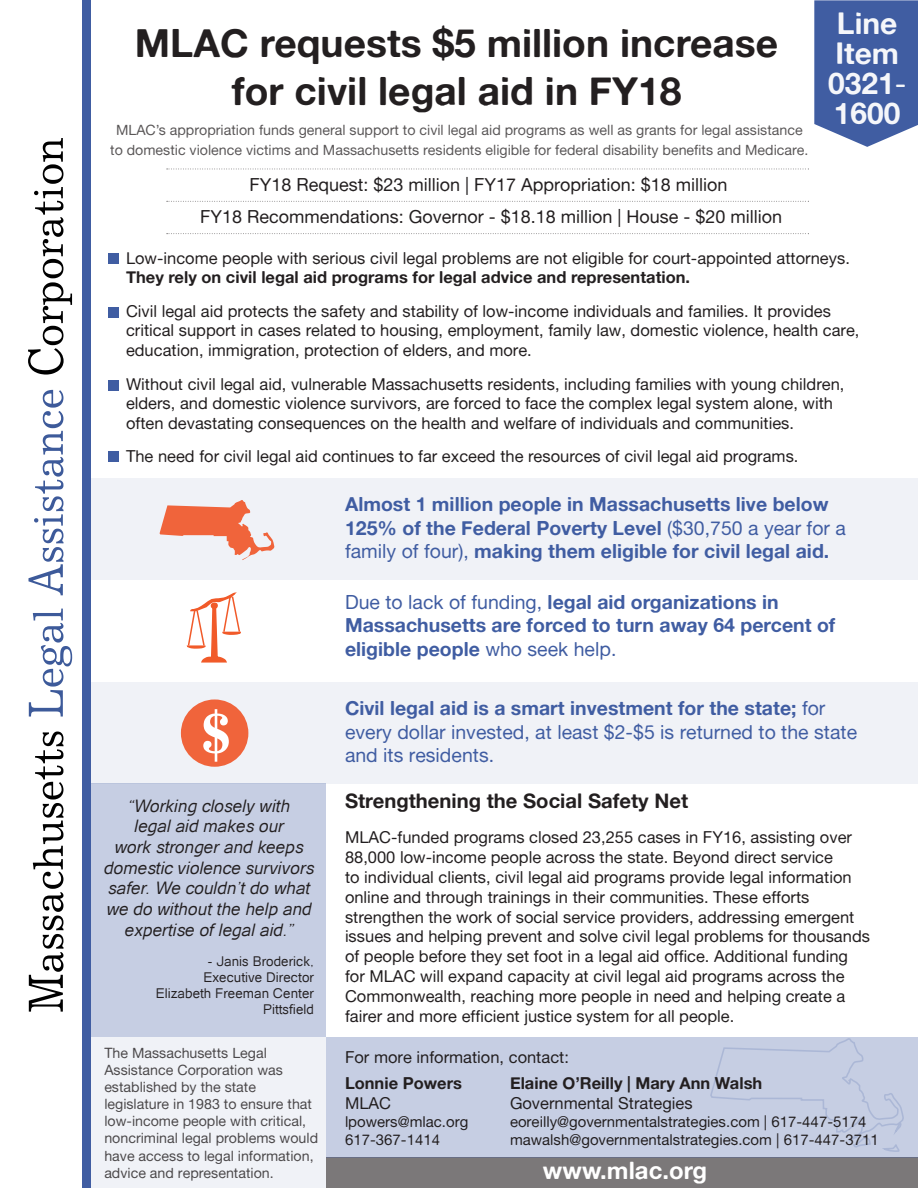
<style>
.page{position:relative;width:918px;height:1188px;background:#fff}
.page>*{position:absolute;margin:0;border:0;box-sizing:border-box;transform-origin:0 0}
.t1{font:700 57px "Excelsior LT";color:#fff}
.t2{font:39px/48px "Alte Haas Grotesk Bold";color:#231f20;text-align:center}
.t3{font:30px/30px "Alte Haas Grotesk Bold";color:#fff}
.t4{font:24px "Alte Haas Grotesk Bold";color:#fff}
.t5{font:20.25px "Alte Haas Grotesk Bold";color:#231f20}
.t6{font:19.5px/23.4px "Alte Haas Grotesk Bold";color:#405da2}
.t7{font:19.5px/23.4px "Alte Haas Grotesk";color:#405da2}
.t8{font:18px "Alte Haas Grotesk";color:#231f20}
.t9{font:italic 17.25px/20.7px "Catriel";color:#231f20;text-align:center}
.t10{font:16.5px/19.8px "Alte Haas Grotesk";color:#231f20}
.t11{font:16.5px "Alte Haas Grotesk Bold";color:#231f20}
.t12{font:15px "Alte Haas Grotesk";color:#231f20}
.t13{font:14.25px/17.1px "Alte Haas Grotesk";color:#231f20;text-align:center}
.t14{font:13.5px "Catriel";color:#231f20}
.s1{font-family:"Alte Haas Grotesk"}
.s2{font-family:"Alte Haas Grotesk Bold"}
</style>
<div class="page">
<svg style="left:814px;top:0;width:104px;height:147px;background:#4f6aa9"></svg>
<div style="left:89px;top:1037px;width:237px;height:151px;background:#f0f2f7"></div>
<div style="left:326px;top:1158px;width:592px;height:30px;background:#7b7879"></div>
<div style="left:326px;top:1037px;width:591px;height:121px;background:#c6cee3"></div>
<div style="left:82px;top:0;width:9px;height:1188px;background:#405da2"></div>
<div style="left:91px;top:479px;width:827px;height:101px;background:#f0f2f7"></div>
<div style="left:89px;top:682px;width:829px;height:101px;background:#f0f2f7"></div>
<div style="left:91px;top:783px;width:235px;height:254px;background:#c6cee3"></div>
<svg style="left:710px;top:1038px;width:194px;height:114px"></svg>
<div style="left:181px;top:699px;width:67px;height:68px;background:#f0643b;border-radius:50%"></div>
<svg style="left:186px;top:592px;width:55px;height:162px"></svg>
<svg style="left:160px;top:500px;width:115px;height:60px"></svg>
<img style="left:28px;top:171px;width:45px;height:841px">
<img style="left:28px;top:326px;width:36px;height:82px">
<img style="left:34px;top:138px;width:29px;height:69px">
<svg style="left:167px;top:201px;width:642px;height:1px"></svg>
<svg style="left:167px;top:169px;width:642px;height:1px"></svg>
<div style="left:108px;top:308px;width:11px;height:10px;background:#405da2"></div>
<div style="left:108px;top:380px;width:11px;height:10px;background:#405da2"></div>
<div style="left:108px;top:452px;width:11px;height:10px;background:#405da2"></div>
<div style="left:108px;top:253px;width:11px;height:11px;background:#405da2"></div>
<svg style="left:167px;top:233px;width:642px;height:1px"></svg>
<p class="t2" style="left:135px;top:19px;width:645px">MLAC requests $5 million increase for civil legal aid in FY18</p>
<p class="t13" style="left:110px;top:120px;width:700px;line-height:19.8px">MLAC’s appropriation funds general support to civil legal aid programs as well as grants for legal assistance to domestic violence victims and Massachusetts residents eligible for federal disability benefits and Medicare.</p>
<p class="t8" style="left:249px;top:174px;width:480px">FY18 Request: $23 million | FY17 Appropriation: $18 million</p>
<p class="t8" style="left:200px;top:205px;width:584px">FY18 Recommendations: Governor - $18.18 million | House - $20 million</p>
<h3 class="t3" style="left:828px;top:7px;width:80px">Line<br>Item<br>0321<span class="s1">-<br></span>1600</h3>
<p class="t10" style="left:126px;top:248px;width:725px">Low-income people with serious civil legal problems are not eligible for court-appointed attorneys.<br><span class="s2">They rely on civil legal aid programs for legal advice and representation.</span></p>
<p class="t10" style="left:126px;top:301px;width:735px">Civil legal aid protects the safety and stability of low-income individuals and families. It provides critical support in cases related to housing, employment, family law, domestic violence, health care, education, immigration, protection of elders, and more.</p>
<p class="t10" style="left:126px;top:374px;width:720px">Without civil legal aid, vulnerable Massachusetts residents, including families with young children, elders, and domestic violence survivors, are forced to face the complex legal system alone, with often devastating consequences on the health and welfare of individuals and communities.</p>
<p class="t10" style="left:126px;top:446px;width:674px">The need for civil legal aid continues to far exceed the resources of civil legal aid programs.</p>
<p class="t6" style="left:345px;top:492px;width:502px">Almost 1 million people in Massachusetts live below<br>125% of the Federal Poverty Level <span class="s1">($30,750 a year for a family of four),</span> making them eligible for civil legal aid.</p>
<p class="t1" style="left:200px;top:700px;width:33px">$</p>
<p class="t9" style="left:104px;top:795px;width:212px">“Working closely with<br>legal aid makes our<br>work stronger and keeps domestic violence survivors safer. We couldn’t do what we do without the help and expertise of legal aid.”</p>
<p class="t14" style="left:208px;top:953px;width:108px">- Janis Broderick,</p>
<p class="t14" style="left:203px;top:969px;width:112px">Executive Director</p>
<p class="t14" style="left:156px;top:985px;width:160px">Elizabeth Freeman Center</p>
<p class="t14" style="left:263px;top:1002px;width:53px">Pittsfield</p>
<p class="t13" style="left:104px;top:1044px;width:215px;text-align:left">The Massachusetts Legal<br>Assistance Corporation was established by the state legislature in 1983 to ensure that low-income people with critical, noncriminal legal problems would have access to legal information, advice and representation.</p>
<p class="t6" style="left:345px;top:590px;width:492px"><span class="s1">Due to lack of funding,</span> legal aid organizations in<br>Massachusetts are forced to turn away 64 percent of eligible people <span class="s1">who seek help.</span></p>
<p class="t7" style="left:345px;top:697px;width:514px"><span class="s2">Civil legal aid is a smart investment for the state;</span> for every dollar invested, at least $2-$5 is returned to the state and its residents.</p>
<p class="t5" style="left:345px;top:788px;width:345px">Strengthening the Social Safety Net</p>
<p class="t10" style="left:345px;top:827px;width:527px">MLAC-funded programs closed 23,255 cases in FY16, assisting over 88,000 low-income people across the state. Beyond direct service<br>to individual clients, civil legal aid programs provide legal information online and through trainings in their communities. These efforts strengthen the work of social service providers, addressing emergent issues and helping prevent and solve civil legal problems for thousands of people before they set foot in a legal aid office. Additional funding for MLAC will expand capacity at civil legal aid programs across the Commonwealth, reaching more people in need and helping create a fairer and more efficient justice system for all people.</p>
<p class="t10" style="left:345px;top:1047px;width:226px">For more information, contact:</p>
<p class="t11" style="left:345px;top:1073px;width:119px">Lonnie Powers</p>
<p class="t10" style="left:345px;top:1093px;width:48px">MLAC</p>
<p class="t12" style="left:345px;top:1112px;width:125px">lpowers@mlac.org</p>
<p class="t12" style="left:345px;top:1130px;width:97px">617-367-1414</p>
<p class="t11" style="left:510px;top:1073px;width:254px">Elaine O’Reilly | Mary Ann Walsh</p>
<p class="t10" style="left:510px;top:1093px;width:184px">Governmental Strategies</p>
<p class="t12" style="left:510px;top:1112px;width:358px">eoreilly@governmentalstrategies.com | 617-447-5174</p>
<p class="t12" style="left:510px;top:1130px;width:370px">mawalsh@governmentalstrategies.com | 617-447-3711</p>
<p class="t4" style="left:543px;top:1155px;width:166px">www.mlac.org</p>
</div>
